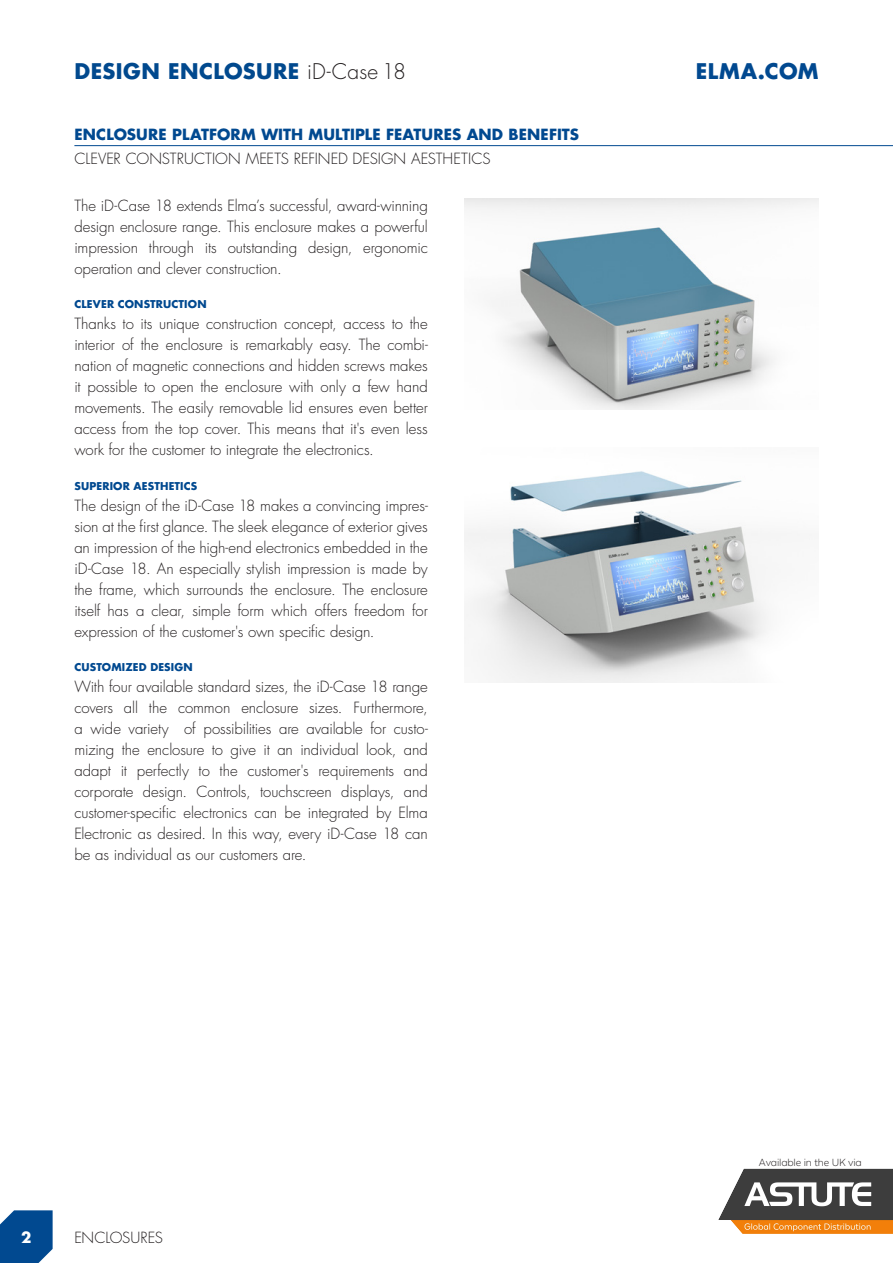
<style>
.page{position:relative;width:893px;height:1263px;background:#fff}
.page>*{position:absolute;margin:0;border:0;box-sizing:border-box;transform-origin:0 0}
.t1{font:700 21px "Futura Std";letter-spacing:.025em;color:#01498e}
.t2{font:700 21px "Futura Std";letter-spacing:.025em;color:#014990}
.t3{font:300 15px/21px "Futura Std";letter-spacing:-.005em;color:#231f20;text-align:justify}
.t4{font:700 15px "Futura Std";letter-spacing:.005em;color:#014990}
.t5{font:700 15px "Futura Std";color:#fff}
.t6{font:300 12px "Texta Alt";letter-spacing:-.015em;color:#221e1f}
.t7{font:700 10.5px "Futura Std";letter-spacing:.015em;color:#014990}
.s1{font-weight:300;color:#231f20}
</style>
<div class="page">
<img style="left:465px;top:471px;width:303px;height:212px">
<img style="left:465px;top:199px;width:354px;height:210px">
<svg style="left:0;top:1210px;width:53px;height:53px;background:#165899"></svg>
<hr style="left:74px;top:145px;width:819px;height:1px;background:#014990">
<img style="left:718px;top:1168px;width:175px;height:66px">
<h1 class="t1" style="left:74px;top:57px;width:333px">DESIGN ENCLOSURE <span class="s1">iD-Case 18</span></h1>
<p class="t4" style="left:74px;top:124px;width:506px">ENCLOSURE PLATFORM WITH MULTIPLE FEATURES AND BENEFITS</p>
<p class="t3" style="left:74px;top:148px;width:418px">CLEVER CONSTRUCTION MEETS REFINED DESIGN AESTHETICS</p>
<p class="t3" style="left:74px;top:195px;width:355px">The iD-Case 18 extends Elma’s successful, award-winning design enclosure range. This enclosure makes a powerful impression through its outstanding design, ergonomic operation and clever construction.</p>
<p class="t7" style="left:74px;top:297px;width:134px">CLEVER CONSTRUCTION</p>
<p class="t3" style="left:74px;top:314px;width:355px">Thanks to its unique construction concept, access to the interior of the enclosure is remarkably easy. The combi&shy;nation of magnetic connections and hidden screws makes it possible to open the enclosure with only a few hand movements. The easily removable lid ensures even better access from the top cover. This means that it's even less work for the customer to integrate the electronics.</p>
<p class="t7" style="left:74px;top:479px;width:124px">SUPERIOR AESTHETICS</p>
<p class="t3" style="left:74px;top:495px;width:355px">The design of the iD-Case 18 makes a convincing impres&shy;sion at the first glance. The sleek elegance of exterior gives an impression of the high-end electronics embedded in the iD-Case 18. An especially stylish impression is made by the frame, which surrounds the enclosure. The enclosure itself has a clear, simple form which offers freedom for expression of the customer's own specific design.</p>
<p class="t7" style="left:74px;top:660px;width:120px">CUSTOMIZED DESIGN</p>
<p class="t3" style="left:74px;top:677px;width:355px">With four available standard sizes, the iD-Case 18 range covers all the common enclosure sizes. Furthermore, a wide variety of possibilities are available for custo&shy;mizing the enclosure to give it an individual look, and adapt it perfectly to the customer's requirements and corporate design. Controls, touchscreen displays, and customer-specific electronics can be integrated by Elma Electronic as desired. In this way, every iD-Case 18 can be as individual as our customers are.</p>
<h1 class="t2" style="left:696px;top:57px;width:124px">ELMA.COM</h1>
<p class="t5" style="left:21px;top:1227px;width:12px">2</p>
<p class="t3" style="left:74px;top:1227px;width:90px">ENCLOSURES</p>
<p class="t6" style="left:759px;top:1156px;width:104px">Available in the UK via</p>
</div>
